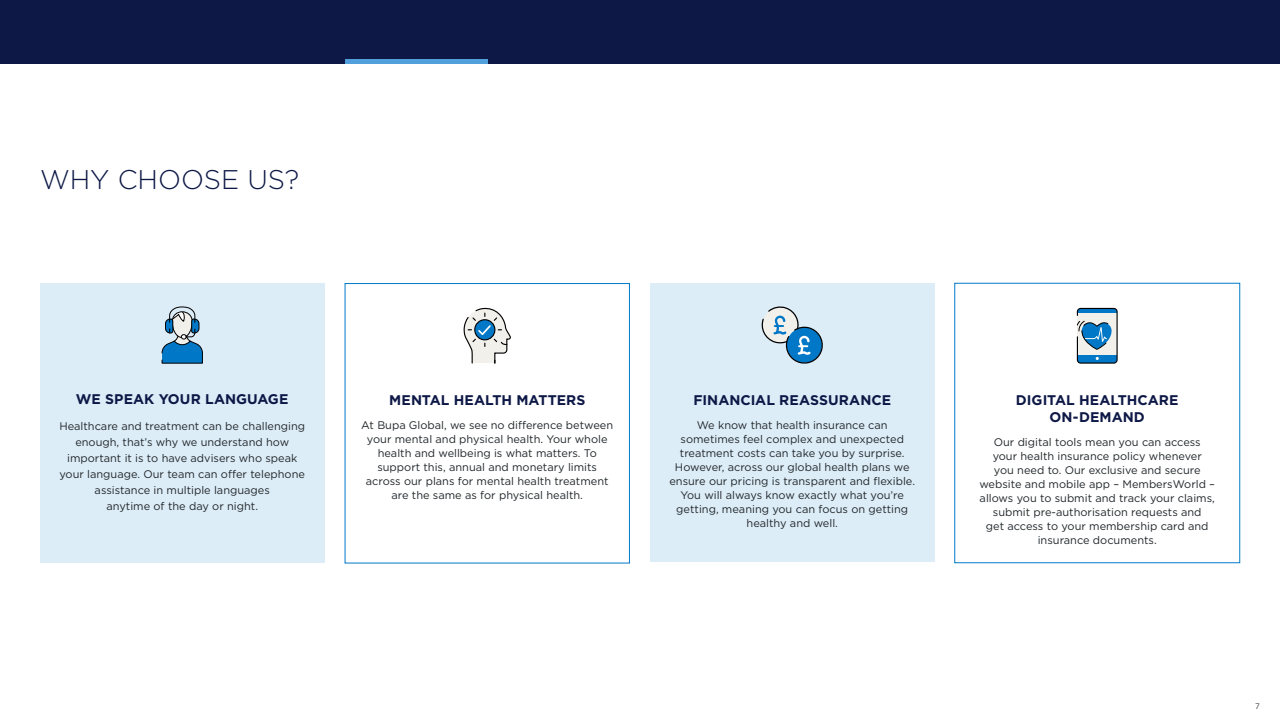
<style>
.page{position:relative;width:1280px;height:720px;background:#fff}
.page>*{position:absolute;margin:0;border:0;box-sizing:border-box;transform-origin:0 0}
.t1{font:300 27px "Gotham";color:#0d1846}
.t2{font:700 14px/17px "Gotham";color:#0d1846;text-align:center}
.t3{font:11px/14px "Gotham";color:#21272a;text-align:center}
.t4{font:8px "Gotham";color:#404040}
</style>
<div class="page">
<div style="left:0;top:0;width:1280px;height:64px;background:#0d1846"></div>
<div style="left:345px;top:59px;width:143px;height:5px;background:#51a0dc"></div>
<div style="left:650px;top:284px;width:284px;height:278px;background:#ddedf8"></div>
<div style="left:40px;top:283px;width:285px;height:280px;background:#ddedf8"></div>
<div style="left:1077px;top:309px;width:40px;height:54px;background:#0078c7;border-radius:3px"></div>
<div style="left:1077px;top:313px;width:40px;height:42px;background:#f2f0eb"></div>
<div style="left:1077px;top:308px;width:41px;height:56px;border:1px solid #000;border-radius:3px"></div>
<svg style="left:1076px;top:320px;width:36px;height:31px"></svg>
<svg style="left:463px;top:307px;width:48px;height:57px"></svg>
<div style="left:345px;top:283px;width:285px;height:280px;border:1px solid #0079c8"></div>
<svg style="left:761px;top:306px;width:62px;height:58px"></svg>
<svg style="left:161px;top:306px;width:42px;height:58px"></svg>
<h1 class="t1" style="left:40px;top:162px;width:261px">WHY CHOOSE US?</h1>
<p class="t2" style="left:76px;top:391px;width:214px">WE SPEAK YOUR LANGUAGE</p>
<p class="t3" style="left:59px;top:418px;width:247px;line-height:16px">Healthcare and treatment can be challenging enough, that’s why we understand how important it is to have advisers who speak your language. Our team can offer telephone assistance in multiple languages<br>anytime of the day or night.</p>
<p class="t2" style="left:389px;top:391px;width:198px">MENTAL HEALTH MATTERS</p>
<p class="t3" style="left:361px;top:418px;width:253px">At Bupa Global, we see no difference between your mental and physical health. Your whole health and wellbeing is what matters. To support this, annual and monetary limits across our plans for mental health treatment are the same as for physical health.</p>
<p class="t2" style="left:693px;top:391px;width:199px">FINANCIAL REASSURANCE</p>
<p class="t3" style="left:669px;top:418px;width:247px">We know that health insurance can sometimes feel complex and unexpected treatment costs can take you by surprise.<br>However, across our global health plans we ensure our pricing is transparent and flexible.<br>You will always know exactly what you’re getting, meaning you can focus on getting healthy and well.</p>
<p class="t2" style="left:1016px;top:391px;width:164px">DIGITAL HEALTHCARE<br>ON-DEMAND</p>
<p class="t3" style="left:979px;top:435px;width:237px">Our digital tools mean you can access<br>your health insurance policy whenever<br>you need to. Our exclusive and secure website and mobile app – MembersWorld – allows you to submit and track your claims, submit pre-authorisation requests and<br>get access to your membership card and insurance documents.</p>
<p class="t4" style="left:1255px;top:701px;width:6px">7</p>
</div>
